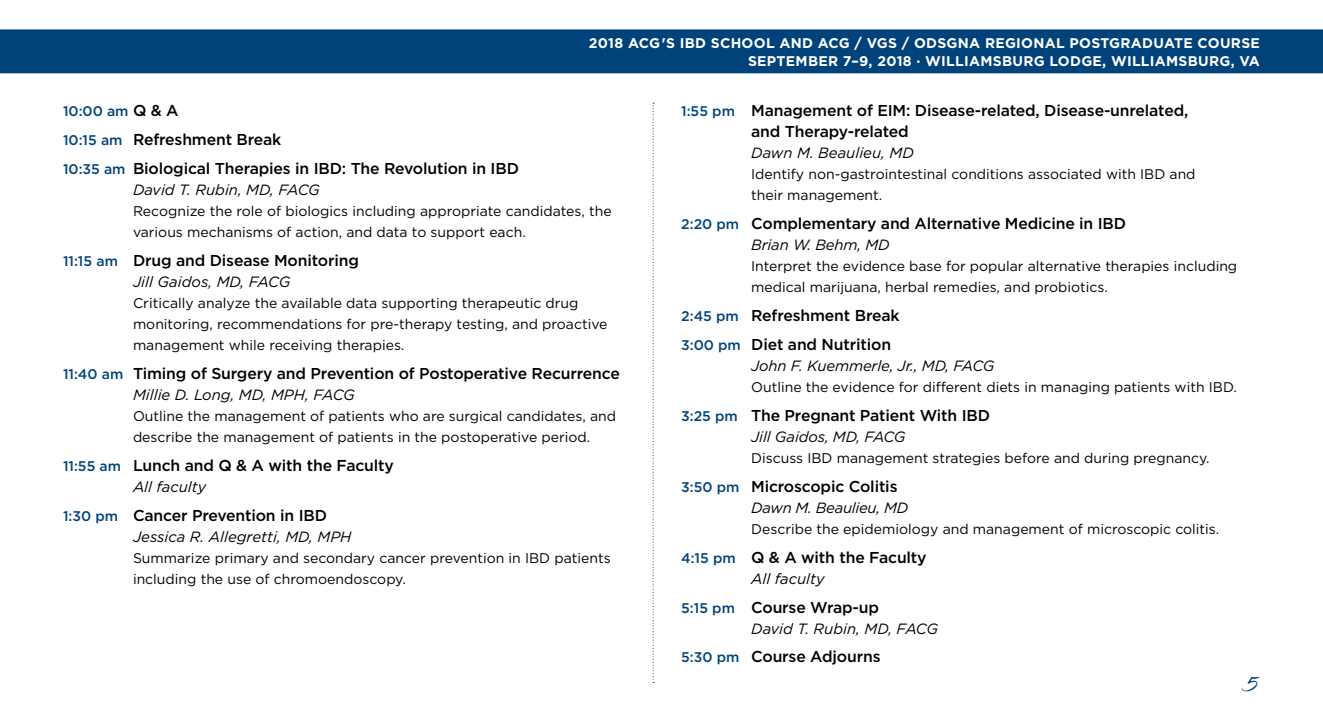
<style>
.page{position:relative;width:1323px;height:725px;background:#fff}
.page>*{position:absolute;margin:0;border:0;box-sizing:border-box;transform-origin:0 0}
.t1{font:28px "The Nauti Gal ROB";color:#00437b}
.t2{font:500 15.75px/28.9px "Gotham";letter-spacing:-.01em;color:#000}
.t3{font:italic 14.88px "Gotham";color:#000}
.t4{font:italic 14.88px "Gotham";letter-spacing:-.02em;color:#000}
.t5{font:14px/21px "Gotham";color:#000}
.t6{font:700 14px/17.5px "Gotham";letter-spacing:.02em;color:#fff;text-align:right}
.t7{font:500 14px "Gotham";color:#00437b}
.s1{font-size:15.75px;color:#000}
.s2{font-size:14px;color:#00437b}
</style>
<div class="page">
<svg style="left:653px;top:103px;width:1px;height:580px"></svg>
<div style="left:0;top:29px;width:1323px;height:44px;background:#00437b"></div>
<p class="t6" style="left:589px;top:34px;width:673px">2018 ACG'S IBD SCHOOL AND ACG / VGS / ODSGNA REGIONAL POSTGRADUATE COURSE<br>SEPTEMBER 7–9, 2018 · WILLIAMSBURG LODGE, WILLIAMSBURG, VA</p>
<p class="t7" style="left:63px;top:102px;width:117px">10:00 am <span class="s1">Q &amp; A</span></p>
<p class="t2" style="left:63px;top:125px;width:457px"><span class="s2">10:15 am</span> Refreshment Break<br><span class="s2">10:35 am</span> Biological Therapies in IBD: The Revolution in IBD</p>
<p class="t3" style="left:133px;top:180px;width:188px">David T. Rubin, MD, FACG</p>
<p class="t5" style="left:133px;top:200px;width:480px">Recognize the role of biologics including appropriate candidates, the various mechanisms of action, and data to support each.</p>
<p class="t2" style="left:63px;top:245px;width:297px"><span class="s2">11:15 am</span> Drug and Disease Monitoring</p>
<p class="t3" style="left:133px;top:272px;width:159px">Jill Gaidos, MD, FACG</p>
<p class="t5" style="left:133px;top:292px;width:476px">Critically analyze the available data supporting therapeutic drug monitoring, recommendations for pre-therapy testing, and proactive management while receiving therapies.</p>
<p class="t2" style="left:63px;top:358px;width:558px"><span class="s2">11:40 am</span> Timing of Surgery and Prevention of Postoperative Recurrence</p>
<p class="t3" style="left:133px;top:385px;width:223px">Millie D. Long, MD, MPH, FACG</p>
<p class="t5" style="left:133px;top:405px;width:485px">Outline the management of patients who are surgical candidates, and describe the management of patients in the postoperative period.</p>
<p class="t2" style="left:63px;top:450px;width:332px"><span class="s2">11:55 am</span> Lunch and Q &amp; A with the Faculty</p>
<p class="t3" style="left:133px;top:477px;width:75px">All faculty</p>
<p class="t2" style="left:63px;top:500px;width:266px"><span class="s2">1:30 pm</span> Cancer Prevention in IBD</p>
<p class="t3" style="left:133px;top:526px;width:220px">Jessica R. Allegretti, MD, MPH</p>
<p class="t5" style="left:133px;top:546px;width:479px">Summarize primary and secondary cancer prevention in IBD patients including the use of chromoendoscopy.</p>
<p class="t2" style="left:751px;top:100px;width:439px;line-height:21px;text-indent:-70px"><span class="s2">1:55 pm</span> Management of EIM: Disease-related, Disease-unrelated, and Therapy-related</p>
<p class="t3" style="left:751px;top:143px;width:164px">Dawn M. Beaulieu, MD</p>
<p class="t5" style="left:751px;top:163px;width:446px">Identify non-gastrointestinal conditions associated with IBD and their management.</p>
<p class="t2" style="left:681px;top:209px;width:446px"><span class="s2">2:20 pm</span> Complementary and Alternative Medicine in IBD</p>
<p class="t3" style="left:751px;top:235px;width:140px">Brian W. Behm, MD</p>
<p class="t5" style="left:751px;top:255px;width:488px">Interpret the evidence base for popular alternative therapies including medical marijuana, herbal remedies, and probiotics.</p>
<p class="t2" style="left:681px;top:301px;width:220px"><span class="s2">2:45 pm</span> Refreshment Break<br><span class="s2">3:00 pm</span> Diet and Nutrition</p>
<p class="t3" style="left:751px;top:356px;width:245px">John F. Kuemmerle, Jr., MD, FACG</p>
<p class="t5" style="left:751px;top:376px;width:487px">Outline the evidence for different diets in managing patients with IBD.</p>
<p class="t2" style="left:681px;top:400px;width:310px"><span class="s2">3:25 pm</span> The Pregnant Patient With IBD</p>
<p class="t3" style="left:751px;top:427px;width:156px">Jill Gaidos, MD, FACG</p>
<p class="t5" style="left:751px;top:447px;width:460px">Discuss IBD management strategies before and during pregnancy.</p>
<p class="t2" style="left:681px;top:471px;width:218px"><span class="s2">3:50 pm</span> Microscopic Colitis</p>
<p class="t4" style="left:751px;top:498px;width:159px">Dawn M. Beaulieu, MD</p>
<p class="t5" style="left:751px;top:518px;width:470px">Describe the epidemiology and management of microscopic colitis.</p>
<p class="t2" style="left:681px;top:542px;width:247px"><span class="s2">4:15 pm</span> Q &amp; A with the Faculty</p>
<p class="t3" style="left:751px;top:568px;width:75px">All faculty</p>
<p class="t2" style="left:681px;top:592px;width:199px"><span class="s2">5:15 pm</span> Course Wrap-up</p>
<p class="t3" style="left:751px;top:618px;width:188px">David T. Rubin, MD, FACG</p>
<p class="t2" style="left:681px;top:642px;width:201px"><span class="s2">5:30 pm</span> Course Adjourns</p>
<h1 class="t1" style="left:1247px;top:667px;width:13px">5</h1>
</div>
